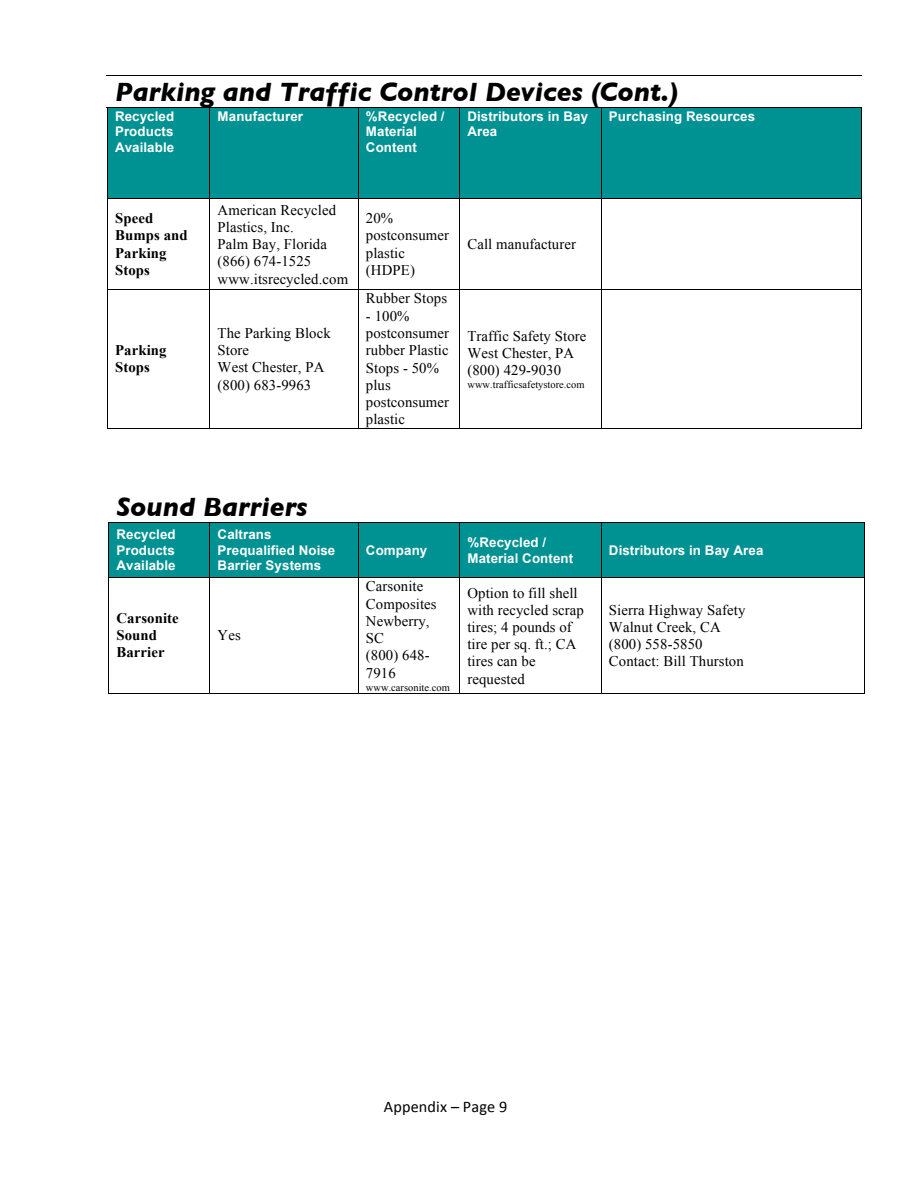
<style>
.page{position:relative;width:918px;height:1188px;background:#fff}
.page>*{position:absolute;margin:0;border:0;box-sizing:border-box;transform-origin:0 0}
.t1{font:italic 700 27px "Gill Sans";color:#000}
.t2{font:16.2px "Calibri";letter-spacing:.01em;color:#000}
.t3{font:14.7px/17.2px "Times New Roman";letter-spacing:.005em;color:#000}
.t4{font:700 14.7px/17.2px "Times New Roman";letter-spacing:.01em;color:#000}
.t5{font:700 13.35px/15.5px "Arial";letter-spacing:.01em;color:#fff}
.t6{font:10.5px "Times New Roman";color:#000}
</style>
<div class="page">
<hr style="left:106px;top:76px;width:756px;height:1px;background:#000">
<div style="left:107px;top:108px;width:102px;height:90px;background:#009192"></div>
<div style="left:210px;top:108px;width:148px;height:90px;background:#009192"></div>
<div style="left:358px;top:108px;width:101px;height:90px;background:#009192"></div>
<div style="left:460px;top:108px;width:141px;height:90px;background:#009192"></div>
<div style="left:601px;top:108px;width:260px;height:90px;background:#009192"></div>
<hr style="left:107px;top:108px;width:102px;height:1px;background:#000">
<hr style="left:210px;top:108px;width:148px;height:1px;background:#000">
<hr style="left:358px;top:108px;width:101px;height:1px;background:#000">
<hr style="left:460px;top:108px;width:141px;height:1px;background:#000">
<hr style="left:601px;top:108px;width:260px;height:1px;background:#000">
<hr style="left:107px;top:108px;width:1px;height:90px;background:#000">
<hr style="left:209px;top:108px;width:1px;height:90px;background:#000">
<hr style="left:358px;top:108px;width:1px;height:90px;background:#000">
<hr style="left:459px;top:108px;width:1px;height:90px;background:#000">
<hr style="left:601px;top:108px;width:1px;height:90px;background:#000">
<hr style="left:861px;top:108px;width:1px;height:90px;background:#000">
<hr style="left:107px;top:198px;width:102px;height:1px;background:#000">
<hr style="left:210px;top:198px;width:148px;height:1px;background:#000">
<hr style="left:358px;top:198px;width:101px;height:1px;background:#000">
<hr style="left:460px;top:198px;width:141px;height:1px;background:#000">
<hr style="left:601px;top:198px;width:260px;height:1px;background:#000">
<hr style="left:107px;top:199px;width:1px;height:90px;background:#000">
<hr style="left:209px;top:199px;width:1px;height:90px;background:#000">
<hr style="left:358px;top:199px;width:1px;height:90px;background:#000">
<hr style="left:459px;top:199px;width:1px;height:90px;background:#000">
<hr style="left:601px;top:199px;width:1px;height:90px;background:#000">
<hr style="left:861px;top:199px;width:1px;height:90px;background:#000">
<hr style="left:107px;top:289px;width:102px;height:1px;background:#000">
<hr style="left:210px;top:289px;width:148px;height:1px;background:#000">
<hr style="left:358px;top:289px;width:101px;height:1px;background:#000">
<hr style="left:460px;top:289px;width:141px;height:1px;background:#000">
<hr style="left:601px;top:289px;width:260px;height:1px;background:#000">
<hr style="left:107px;top:290px;width:1px;height:138px;background:#000">
<hr style="left:209px;top:290px;width:1px;height:138px;background:#000">
<hr style="left:358px;top:290px;width:1px;height:138px;background:#000">
<hr style="left:459px;top:290px;width:1px;height:138px;background:#000">
<hr style="left:601px;top:290px;width:1px;height:138px;background:#000">
<hr style="left:861px;top:290px;width:1px;height:138px;background:#000">
<hr style="left:108px;top:428px;width:101px;height:1px;background:#000">
<hr style="left:210px;top:428px;width:148px;height:1px;background:#000">
<hr style="left:358px;top:428px;width:101px;height:1px;background:#000">
<hr style="left:460px;top:428px;width:141px;height:1px;background:#000">
<hr style="left:601px;top:428px;width:221px;height:1px;background:#000">
<hr style="left:823px;top:428px;width:38px;height:1px;background:#000">
<div style="left:109px;top:523px;width:100px;height:54px;background:#009192"></div>
<div style="left:210px;top:523px;width:148px;height:54px;background:#009192"></div>
<div style="left:358px;top:523px;width:101px;height:54px;background:#009192"></div>
<div style="left:460px;top:523px;width:141px;height:54px;background:#009192"></div>
<div style="left:601px;top:523px;width:263px;height:54px;background:#009192"></div>
<hr style="left:109px;top:522px;width:100px;height:1px;background:#000">
<hr style="left:210px;top:522px;width:148px;height:1px;background:#000">
<hr style="left:358px;top:522px;width:101px;height:1px;background:#000">
<hr style="left:460px;top:522px;width:141px;height:1px;background:#000">
<hr style="left:601px;top:522px;width:221px;height:1px;background:#000">
<hr style="left:823px;top:522px;width:41px;height:1px;background:#000">
<hr style="left:108px;top:523px;width:1px;height:54px;background:#000">
<hr style="left:209px;top:523px;width:1px;height:54px;background:#000">
<hr style="left:358px;top:523px;width:1px;height:54px;background:#000">
<hr style="left:459px;top:523px;width:1px;height:54px;background:#000">
<hr style="left:601px;top:523px;width:1px;height:54px;background:#000">
<hr style="left:864px;top:523px;width:1px;height:54px;background:#000">
<hr style="left:109px;top:577px;width:100px;height:1px;background:#000">
<hr style="left:210px;top:577px;width:148px;height:1px;background:#000">
<hr style="left:358px;top:577px;width:101px;height:1px;background:#000">
<hr style="left:460px;top:577px;width:141px;height:1px;background:#000">
<hr style="left:601px;top:577px;width:263px;height:1px;background:#000">
<hr style="left:108px;top:578px;width:1px;height:115px;background:#000">
<hr style="left:109px;top:693px;width:100px;height:1px;background:#000">
<hr style="left:209px;top:578px;width:1px;height:115px;background:#000">
<hr style="left:210px;top:693px;width:148px;height:1px;background:#000">
<hr style="left:358px;top:578px;width:1px;height:115px;background:#000">
<hr style="left:358px;top:693px;width:101px;height:1px;background:#000">
<hr style="left:459px;top:578px;width:1px;height:115px;background:#000">
<hr style="left:460px;top:693px;width:141px;height:1px;background:#000">
<hr style="left:601px;top:578px;width:1px;height:115px;background:#000">
<hr style="left:601px;top:693px;width:263px;height:1px;background:#000">
<hr style="left:864px;top:578px;width:1px;height:115px;background:#000">
<h1 class="t1" style="left:115px;top:76px;width:564px">Parking and Traffic Control Devices (Cont.)</h1>
<p class="t5" style="left:115px;top:109px;width:61px;text-align:justify">Recycled Products Available</p>
<p class="t5" style="left:218px;top:109px;width:87px">Manufacturer</p>
<p class="t5" style="left:366px;top:109px;width:80px">%Recycled /<br>Material<br>Content</p>
<p class="t5" style="left:467px;top:109px;width:122px">Distributors in Bay<br>Area</p>
<p class="t5" style="left:609px;top:109px;width:148px">Purchasing Resources</p>
<p class="t4" style="left:115px;top:210px;width:74px">Speed<br>Bumps and<br>Parking<br>Stops</p>
<p class="t3" style="left:218px;top:201px;width:132px">American Recycled<br>Plastics, Inc.<br>Palm Bay, Florida (866) 674-1525 www.itsrecycled.com</p>
<p class="t3" style="left:366px;top:210px;width:85px">20% postconsumer plastic (HDPE)</p>
<p class="t4" style="left:115px;top:341px;width:53px">Parking<br>Stops</p>
<p class="t3" style="left:218px;top:324px;width:115px">The Parking Block<br>Store<br>West Chester, PA (800) 683-9963</p>
<p class="t3" style="left:366px;top:290px;width:83px">Rubber Stops</p>
<p class="t3" style="left:366px;top:307px;width:85px">- 100% postconsumer rubber Plastic<br>Stops - 50% plus postconsumer plastic</p>
<p class="t3" style="left:467px;top:236px;width:110px">Call manufacturer</p>
<p class="t3" style="left:467px;top:327px;width:120px">Traffic Safety Store<br>West Chester, PA (800) 429-9030</p>
<p class="t6" style="left:467px;top:379px;width:119px">www.trafficsafetystore.com</p>
<h1 class="t1" style="left:116px;top:491px;width:193px">Sound Barriers</h1>
<p class="t5" style="left:116px;top:527px;width:61px;text-align:justify">Recycled Products Available</p>
<p class="t5" style="left:218px;top:527px;width:119px">Caltrans<br>Prequalified Noise<br>Barrier Systems</p>
<p class="t4" style="left:116px;top:610px;width:64px">Carsonite<br>Sound<br>Barrier</p>
<p class="t3" style="left:218px;top:627px;width:25px">Yes</p>
<p class="t5" style="left:366px;top:542px;width:63px">Company</p>
<p class="t5" style="left:467px;top:535px;width:107px">%Recycled /<br>Material Content</p>
<p class="t5" style="left:609px;top:542px;width:156px">Distributors in Bay Area</p>
<p class="t3" style="left:366px;top:578px;width:72px">Carsonite<br>Composites<br>Newberry,<br>SC<br>(800) 648-<br>7916</p>
<p class="t6" style="left:366px;top:681px;width:85px">www.carsonite.com</p>
<p class="t3" style="left:467px;top:584px;width:118px">Option to fill shell with recycled scrap tires; 4 pounds of tire per sq. ft.; CA tires can be requested</p>
<p class="t3" style="left:609px;top:601px;width:138px">Sierra Highway Safety<br>Walnut Creek, CA (800) 558-5850<br>Contact: Bill Thurston</p>
<p class="t2" style="left:384px;top:1096px;width:125px">Appendix – Page 9</p>
</div>
